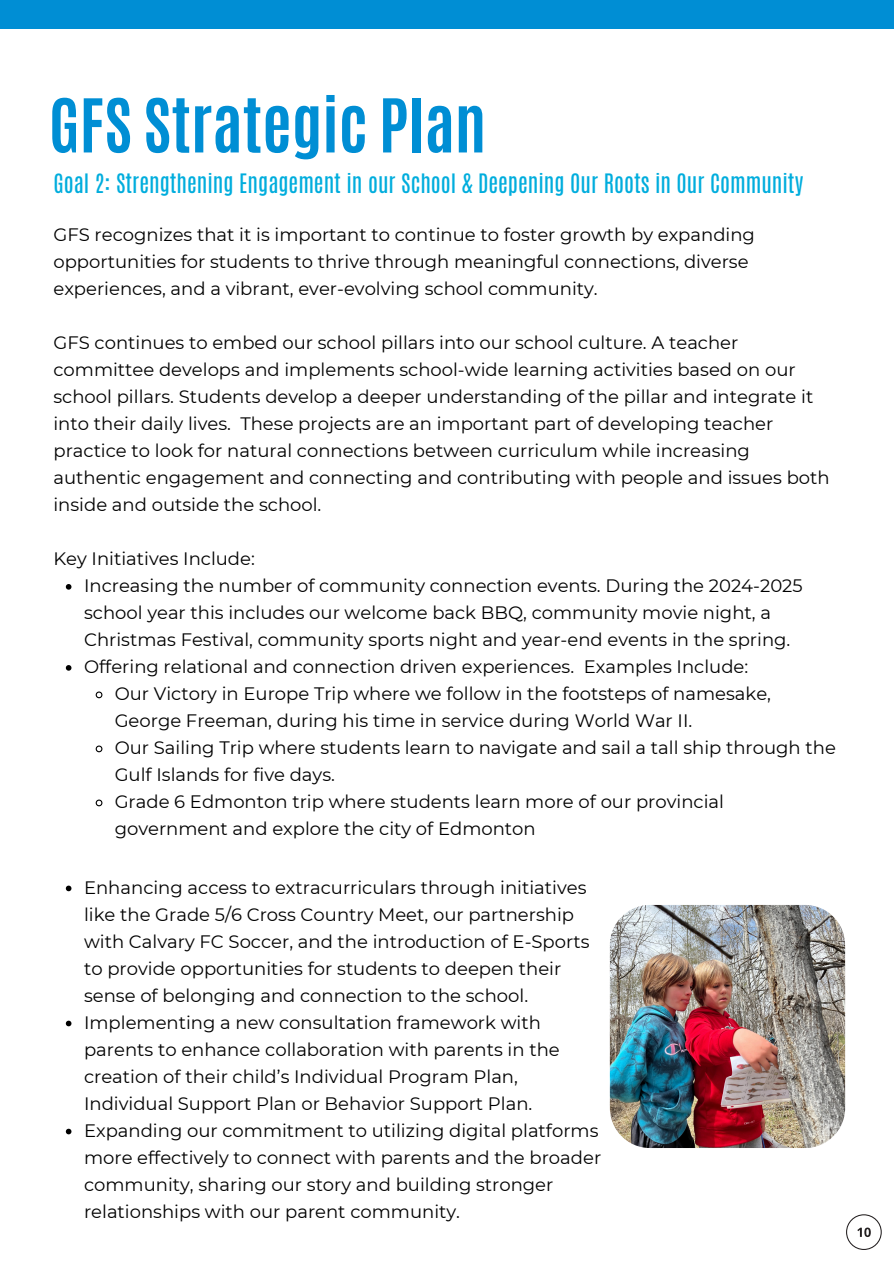
<style>
.page{position:relative;width:894px;height:1264px;background:#fff}
.page>*{position:absolute;margin:0;border:0;box-sizing:border-box;transform-origin:0 0}
.t1{font:700 63px "Antonio";color:#008ed4}
.t2{font:22.35px "Antonio";color:#00addd}
.t3{font:18px/27px "Montserrat";color:#000}
</style>
<div class="page">
<div style="left:0;top:0;width:893px;height:29px;background:#008ed4"></div>
<img style="left:609px;top:905px;width:235px;height:242px;border-radius:40px">
<svg style="left:846px;top:1214px;width:35px;height:35px"></svg>
<svg style="left:66px;top:584px;width:5px;height:5px"></svg>
<svg style="left:66px;top:665px;width:5px;height:5px"></svg>
<svg style="left:95px;top:691px;width:8px;height:8px"></svg>
<svg style="left:95px;top:745px;width:8px;height:8px"></svg>
<svg style="left:95px;top:799px;width:8px;height:8px"></svg>
<svg style="left:66px;top:885px;width:5px;height:6px"></svg>
<svg style="left:66px;top:1020px;width:5px;height:6px"></svg>
<svg style="left:66px;top:1128px;width:5px;height:6px"></svg>
<h2 class="t1" style="left:49px;top:80px;width:438px">GFS Strategic Plan</h2>
<p class="t2" style="left:53px;top:167px;width:751px">Goal 2: Strengthening Engagement in our School &amp; Deepening Our Roots in Our Community</p>
<p class="t3" style="left:53px;top:221px;width:702px">GFS recognizes that it is important to continue to foster growth by expanding opportunities for students to thrive through meaningful connections, diverse experiences, and a vibrant, ever-evolving school community.</p>
<p class="t3" style="left:53px;top:329px;width:777px">GFS continues to embed our school pillars into our school culture. A teacher committee develops and implements school-wide learning activities based on our school pillars. Students develop a deeper understanding of the pillar and integrate it into their daily lives. These projects are an important part of developing teacher practice to look for natural connections between curriculum while increasing authentic engagement and connecting and contributing with people and issues both inside and outside the school.</p>
<p class="t3" style="left:53px;top:545px;width:203px">Key Initiatives Include:</p>
<p class="t3" style="left:84px;top:572px;width:720px">Increasing the number of community connection events. During the 2024-2025 school year this includes our welcome back BBQ, community movie night, a<br>Christmas Festival, community sports night and year-end events in the spring.</p>
<p class="t3" style="left:84px;top:653px;width:665px">Offering relational and connection driven experiences. Examples Include:</p>
<p class="t3" style="left:115px;top:680px;width:657px">Our Victory in Europe Trip where we follow in the footsteps of namesake,<br>George Freeman, during his time in service during World War II.</p>
<p class="t3" style="left:115px;top:734px;width:722px">Our Sailing Trip where students learn to navigate and sail a tall ship through the<br>Gulf Islands for five days.</p>
<p class="t3" style="left:115px;top:788px;width:610px">Grade 6 Edmonton trip where students learn more of our provincial government and explore the city of Edmonton</p>
<p class="t3" style="left:84px;top:873px;width:506px">Enhancing access to extracurriculars through initiatives like the Grade 5/6 Cross Country Meet, our partnership with Calvary FC Soccer, and the introduction of E-Sports to provide opportunities for students to deepen their sense of belonging and connection to the school.</p>
<p class="t3" style="left:84px;top:1008px;width:477px">Implementing a new consultation framework with parents to enhance collaboration with parents in the creation of their child’s Individual Program Plan, Individual Support Plan or Behavior Support Plan.</p>
<p class="t3" style="left:84px;top:1116px;width:518px">Expanding our commitment to utilizing digital platforms more effectively to connect with parents and the broader community, sharing our story and building stronger relationships with our parent community.</p>
</div>
